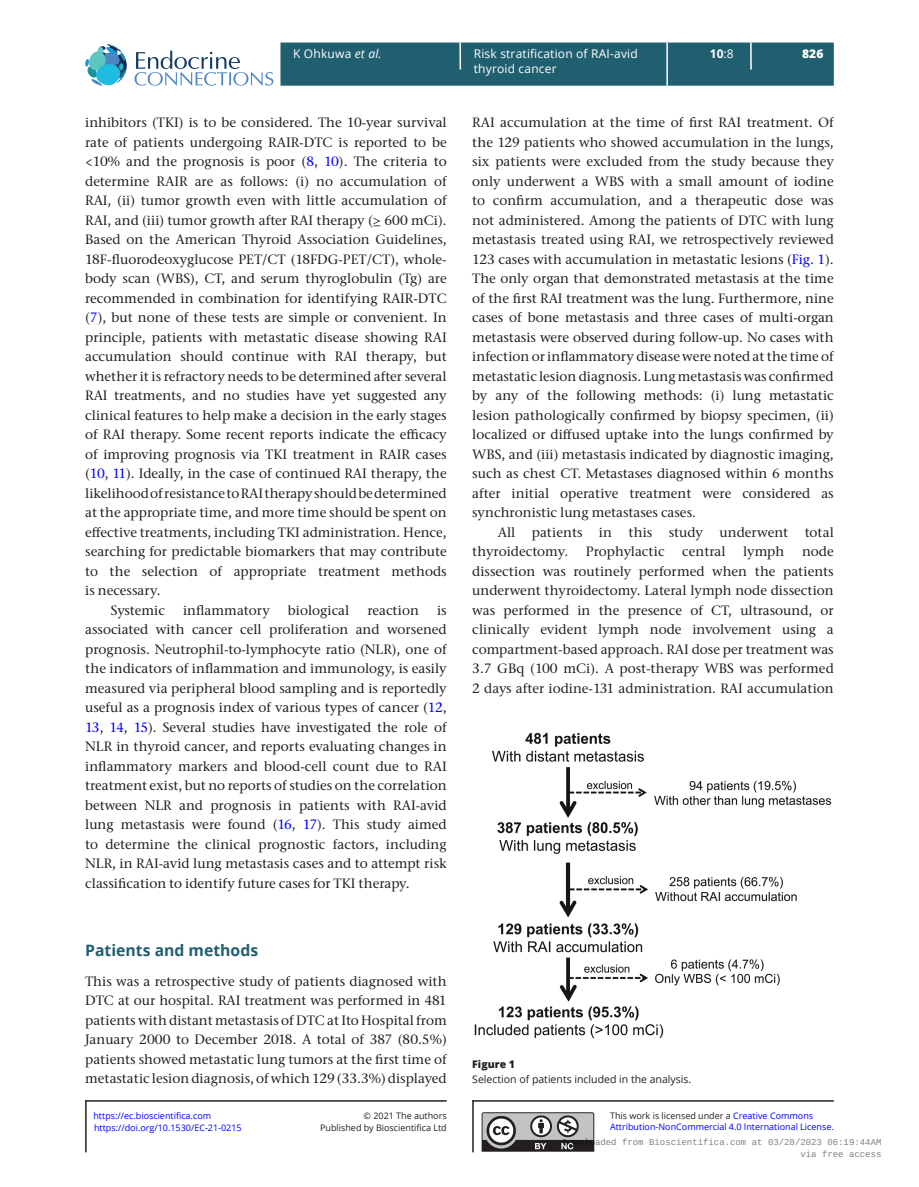
<style>
.page{position:relative;width:919px;height:1187px;background:#fff}
.page>*{position:absolute;margin:0;border:0;box-sizing:border-box;transform-origin:0 0}
.t1{font:700 15.75px "Open Sans";color:#205f6f}
.TXI{font:500 13.5px/19.5px "Stone Serif ITC Pro";color:#231f20;text-align:justify}
.TXT{font:500 13.5px/19.5px "Stone Serif ITC Pro";color:#231f20;text-align:justify}
.t2{font:12px/14.7px "Open Sans";letter-spacing:.015em;color:#fff}
.t3{font:700 12px "Open Sans";color:#fff}
.t4{font:800 12px "Open Sans";color:#fff}
.FC{font:10.5px "Open Sans";color:#231f20}
.FC-2{font:800 10.5px "Open Sans";color:#231f20}
.t5{font:9px "Open Sans";color:#00f}
.t6{font:9px/11.6px "Open Sans";color:#231f20;text-align:right}
.t7{font:9px/12px "Liberation Mono";color:rgb(0 0 0/.5);text-align:right}
.s1{font-style:italic}
.s2{font-weight:400}
.s3{color:#00f}
.s4{font-family:"STIX General";font-weight:400;font-size:12px}
</style>
<div class="page">
<div style="left:280px;top:43px;width:553px;height:43px;background:#205f6f;border:2px solid #205f6f"></div>
<svg style="left:750px;top:43px;width:1px;height:27px"></svg>
<hr style="left:459px;top:43px;width:2px;height:27px;background:#fff">
<svg style="left:134px;top:51px;width:139px;height:35px"></svg>
<svg style="left:85px;top:44px;width:42px;height:42px"></svg>
<hr style="left:666px;top:43px;width:2px;height:43px;background:#fff">
<img style="left:474px;top:732px;width:357px;height:305px">
<svg style="left:481px;top:1112px;width:113px;height:39px;background:#8c8b8c"></svg>
<hr style="left:472px;top:1100px;width:361px;height:1px;background:#231f20">
<hr style="left:472px;top:1100px;width:1px;height:52px;background:#231f20">
<hr style="left:85px;top:1100px;width:361px;height:1px;background:#231f20">
<hr style="left:85px;top:1100px;width:2px;height:52px;background:#231f20">
<p class="t2" style="left:293px;top:46px;width:90px">K Ohkuwa <span class="s1">et al.</span></p>
<p class="t2" style="left:474px;top:46px;width:165px">Risk stratification of RAI-avid thyroid cancer</p>
<p class="t4" style="left:802px;top:45px;width:23px">826</p>
<p class="t3" style="left:709px;top:46px;width:25px">10<span class="s2">:8</span></p>
<p class="TXI" style="left:85px;top:113px;width:363px">inhibitors (TKI) is to be considered. The 10-year survival rate of patients undergoing RAIR-DTC is reported to be &lt;10% and the prognosis is poor (<span class="s3">8</span>, <span class="s3">10</span>). The criteria to determine RAIR are as follows: (i) no accumulation of RAI, (ii) tumor growth even with little accumulation of RAI, and (iii) tumor growth after RAI therapy (<span class="s4">≥</span> 600 mCi).<br>Based on the American Thyroid Association Guidelines, 18F-fluorodeoxyglucose PET/CT (18FDG-PET/CT), whole&shy;body scan (WBS), CT, and serum thyroglobulin (Tg) are recommended in combination for identifying RAIR-DTC (<span class="s3">7</span>), but none of these tests are simple or convenient. In principle, patients with metastatic disease showing RAI accumulation should continue with RAI therapy, but whether it is refractory needs to be determined after several RAI treatments, and no studies have yet suggested any clinical features to help make a decision in the early stages of RAI therapy. Some recent reports indicate the efficacy of improving prognosis via TKI treatment in RAIR cases (<span class="s3">10</span>, <span class="s3">11</span>). Ideally, in the case of continued RAI therapy, the likelihood of resistance to RAI therapy should be determined at the appropriate time, and more time should be spent on effective treatments, including TKI administration. Hence, searching for predictable biomarkers that may contribute to the selection of appropriate treatment methods is necessary.</p>
<p class="TXI" style="left:111px;top:600px;width:56px">Systemic</p>
<p class="TXI" style="left:183px;top:600px;width:88px">inflammatory</p>
<p class="TXI" style="left:288px;top:600px;width:63px">biological</p>
<p class="TXI" style="left:367px;top:600px;width:53px">reaction</p>
<p class="TXI" style="left:85px;top:600px;width:363px;text-indent:352px">is associated with cancer cell proliferation and worsened prognosis. Neutrophil-to-lymphocyte ratio (NLR), one of the indicators of inflammation and immunology, is easily measured via peripheral blood sampling and is reportedly useful as a prognosis index of various types of cancer (<span class="s3">12</span>, <span class="s3">13</span>, <span class="s3">14</span>, <span class="s3">15</span>). Several studies have investigated the role of NLR in thyroid cancer, and reports evaluating changes in inflammatory markers and blood-cell count due to RAI treatment exist, but no reports of studies on the correlation between NLR and prognosis in patients with RAI-avid lung metastasis were found (<span class="s3">16</span>, <span class="s3">17</span>). This study aimed to determine the clinical prognostic factors, including NLR, in RAI-avid lung metastasis cases and to attempt risk classification to identify future cases for TKI therapy.</p>
<p class="TXT" style="left:472px;top:113px;width:363px">RAI accumulation at the time of first RAI treatment. Of the 129 patients who showed accumulation in the lungs, six patients were excluded from the study because they only underwent a WBS with a small amount of iodine to confirm accumulation, and a therapeutic dose was not administered. Among the patients of DTC with lung metastasis treated using RAI, we retrospectively reviewed 123 cases with accumulation in metastatic lesions (<span class="s3">Fig. 1</span>).<br>The only organ that demonstrated metastasis at the time of the first RAI treatment was the lung. Furthermore, nine cases of bone metastasis and three cases of multi-organ metastasis were observed during follow-up. No cases with infection or inflammatory disease were noted at the time of metastatic lesion diagnosis. Lung metastasis was confirmed by any of the following methods: (i) lung metastatic lesion pathologically confirmed by biopsy specimen, (ii) localized or diffused uptake into the lungs confirmed by WBS, and (iii) metastasis indicated by diagnostic imaging, such as chest CT. Metastases diagnosed within 6 months after initial operative treatment were considered as synchronistic lung metastases cases.</p>
<p class="TXI" style="left:472px;top:522px;width:363px;text-indent:26px">All patients in this study underwent total thyroidectomy.</p>
<p class="TXI" style="left:472px;top:542px;width:363px;text-indent:330px">node dissection was routinely performed when the patients underwent thyroidectomy. Lateral lymph node dissection was performed in the presence of CT, ultrasound, or clinically evident lymph node involvement using a compartment-based approach. RAI dose per treatment was 3.7 GBq (100 mCi). A post-therapy WBS was performed 2 days after iodine-131 administration. RAI accumulation</p>
<p class="TXI" style="left:586px;top:542px;width:80px">Prophylactic</p>
<p class="TXI" style="left:682px;top:542px;width:45px">central</p>
<p class="TXI" style="left:743px;top:542px;width:43px">lymph</p>
<h1 class="t1" style="left:85px;top:939px;width:174px">Patients and methods</h1>
<p class="TXT" style="left:85px;top:971px;width:363px">This was a retrospective study of patients diagnosed with DTC at our hospital. RAI treatment was performed in 481 patients with distant metastasis of DTC at Ito Hospital from January 2000 to December 2018. A total of 387 (80.5%) patients showed metastatic lung tumors at the first time of metastatic lesion diagnosis, of which 129 (33.3%) displayed</p>
<p class="FC-2" style="left:472px;top:1056px;width:44px">Figure 1</p>
<p class="FC" style="left:472px;top:1071px;width:220px">Selection of patients included in the analysis.</p>
<p class="t6" style="left:610px;top:1109px;width:204px">This work is licensed under a <span class="s3">Creative Commons</span></p>
<p class="t5" style="left:93px;top:1109px;width:119px">https://ec.bioscientifica.com</p>
<p class="t6" style="left:320px;top:1109px;width:128px">© 2021 The authors<br>Published by Bioscientifica Ltd</p>
<p class="t5" style="left:94px;top:1121px;width:149px">https://doi.org/10.1530/EC-21-0215</p>
<p class="t5" style="left:610px;top:1120px;width:225px">Attribution-NonCommercial 4.0 International License.</p>
<p class="t7" style="left:562px;top:1136px;width:320px">Downloaded from Bioscientifica.com at 03/28/2023 06:19:44AM via free access</p>
</div>
